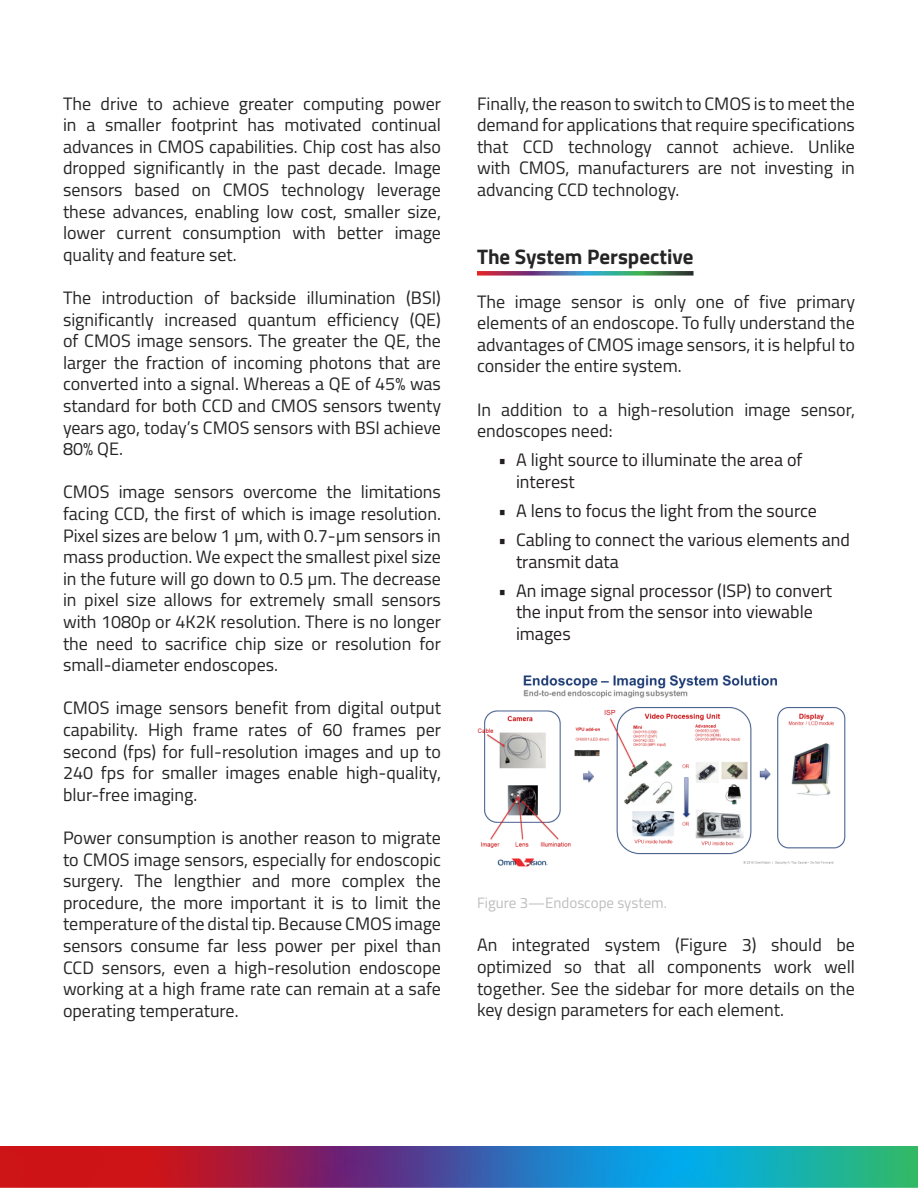
<style>
.page{position:relative;width:918px;height:1188px;background:#fff}
.page>*{position:absolute;margin:0;border:0;box-sizing:border-box;transform-origin:0 0}
.SUB-HEADER_UNDERLINE{font:700 21px "Titillium";color:#242524}
.BODY{font:18px/21.6px "Titillium";color:#242524;text-align:justify}
.t1{font:18px/21.6px "Titillium";color:#231f20}
.t2{font:15px "Titillium";color:#bdbec0}
</style>
<div class="page">
<img style="left:0;top:1147px;width:918px;height:41px">
<svg style="left:477px;top:271px;width:217px;height:5px"></svg>
<img style="left:477px;top:675px;width:369px;height:192px">
<p class="BODY" style="left:63px;top:92px;width:380px">The drive to achieve greater computing power in a smaller footprint has motivated continual advances in CMOS capabilities. Chip cost has also dropped significantly in the past decade. Image sensors based on CMOS technology leverage these advances, enabling low cost, smaller size, lower current consumption with better image quality and feature set.</p>
<p class="BODY" style="left:63px;top:286px;width:380px">The introduction of backside illumination (BSI) significantly increased quantum efficiency (QE) of CMOS image sensors. The greater the QE, the larger the fraction of incoming photons that are converted into a signal. Whereas a QE of 45% was standard for both CCD and CMOS sensors twenty years ago, today’s CMOS sensors with BSI achieve 80% QE.</p>
<p class="BODY" style="left:63px;top:480px;width:380px">CMOS image sensors overcome the limitations facing CCD, the first of which is image resolution.<br>Pixel sizes are below 1 μm, with 0.7-μm sensors in mass production. We expect the smallest pixel size in the future will go down to 0.5 µ m. The decrease in pixel size allows for extremely small sensors with 1080p or 4K2K resolution. There is no longer the need to sacrifice chip size or resolution for small-diameter endoscopes.</p>
<p class="BODY" style="left:63px;top:696px;width:380px">CMOS image sensors benefit from digital output capability. High frame rates of 60 frames per second (fps) for full-resolution images and up to 240 fps for smaller images enable high-quality, blur-free imaging.</p>
<p class="BODY" style="left:63px;top:826px;width:380px">Power consumption is another reason to migrate to CMOS image sensors, especially for endoscopic surgery. The lengthier and more complex the procedure, the more important it is to limit the temperature of the distal tip. Because CMOS image sensors consume far less power per pixel than CCD sensors, even a high-resolution endoscope working at a high frame rate can remain at a safe operating temperature.</p>
<p class="BODY" style="left:477px;top:92px;width:380px">Finally, the reason to switch to CMOS is to meet the demand for applications that require specifications that CCD technology cannot achieve. Unlike with CMOS, manufacturers are not investing in advancing CCD technology.</p>
<p class="SUB-HEADER_UNDERLINE" style="left:477px;top:241px;width:218px">The System Perspective</p>
<p class="BODY" style="left:477px;top:290px;width:380px">The image sensor is only one of five primary elements of an endoscope. To fully understand the advantages of CMOS image sensors, it is helpful to consider the entire system.</p>
<p class="BODY" style="left:477px;top:398px;width:380px">In addition to a high-resolution image sensor, endoscopes need:</p>
<p class="t1" style="left:516px;top:448px;width:288px;text-indent:-18px">• A light source to illuminate the area of interest</p>
<p class="t1" style="left:498px;top:499px;width:320px">• A lens to focus the light from the source</p>
<p class="t1" style="left:516px;top:528px;width:335px;text-indent:-18px">• Cabling to connect the various elements and transmit data</p>
<p class="t1" style="left:516px;top:579px;width:318px;text-indent:-18px">• An image signal processor (ISP) to convert the input from the sensor into viewable images</p>
<p class="t2" style="left:477px;top:892px;width:192px">Figure 3—Endoscope system.</p>
<p class="BODY" style="left:477px;top:933px;width:380px">An integrated system (Figure 3) should be optimized so that all components work well together. See the sidebar for more details on the key design parameters for each element.</p>
</div>
